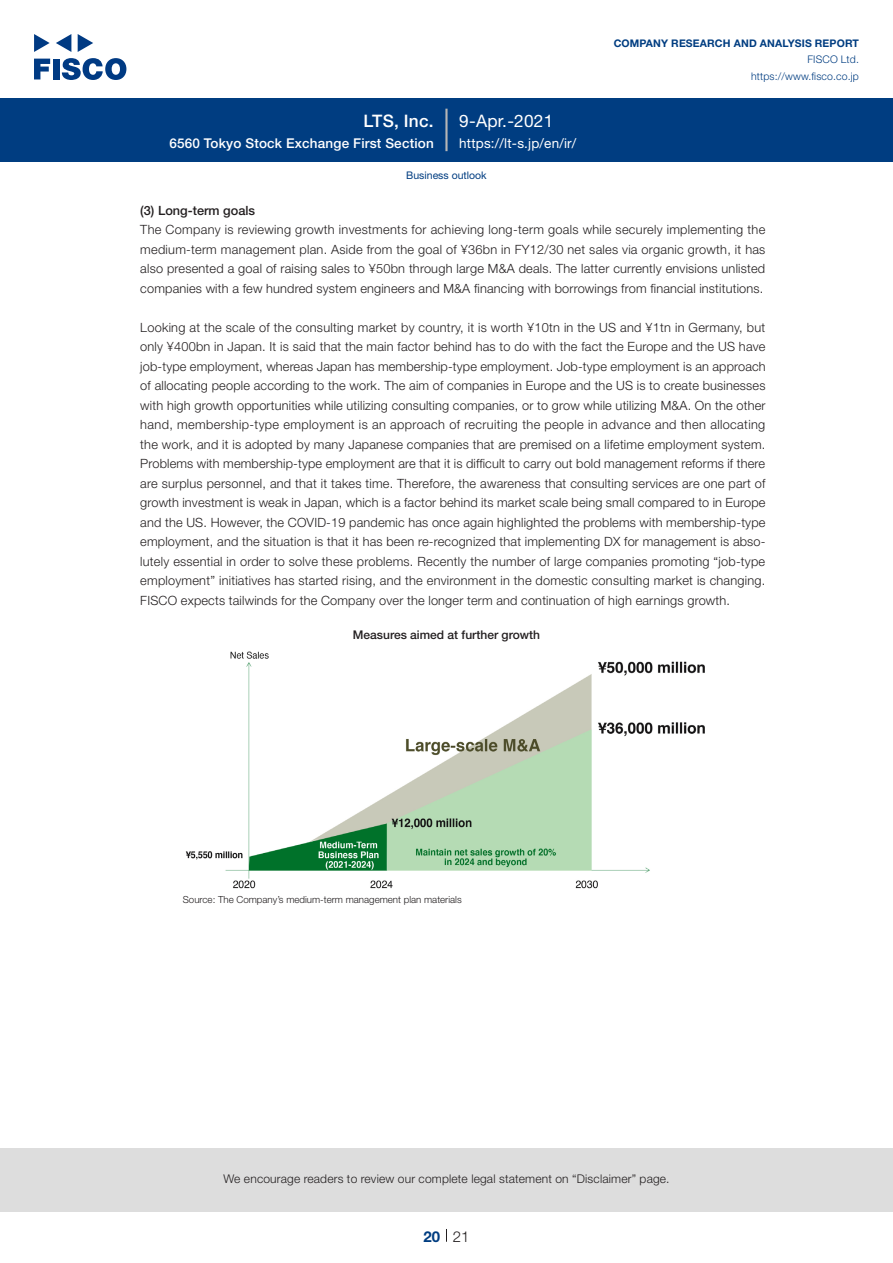
<style>
.page{position:relative;width:893px;height:1263px;background:#fff}
.page>*{position:absolute;margin:0;border:0;box-sizing:border-box;transform-origin:0 0}
.t1{font:17.25px "Helvetica Neue LT Std";letter-spacing:.015em;color:#fff}
.t2{font:500 17.25px "Helvetica Neue LT Std";letter-spacing:.015em;color:#fff}
.t3{font:300 15px "Helvetica Neue LT Std";color:#231f20}
.t4{font:700 15px "Helvetica Neue LT Std";color:#003d81}
.t5{font:500 13.5px "Helvetica Neue LT Std";letter-spacing:.015em;color:#fff}
.t6{font:13.5px "Helvetica Neue LT Std";color:#fff}
.t7{font:300 12.75px/19.5px "Helvetica Neue LT Std";letter-spacing:.015em;color:#231f20;text-align:justify}
.t8{font:500 12.75px "Helvetica Neue LT Std";color:#231f20}
.t9{font:300 12px "Helvetica Neue LT Std";letter-spacing:.015em;color:#231f20}
.t10{font:500 12px "Helvetica Neue LT Std";color:#231f20}
.t11{font:700 10.5px "Helvetica Neue LT Std";letter-spacing:.015em;color:#003d81}
.t12{font:300 10.5px/16.5px "Helvetica Neue LT Std";letter-spacing:.015em;color:#003d81;text-align:right}
.t13{font:10.5px "Helvetica Neue LT Std";color:#003d81}
.t14{font:300 9.75px "Helvetica Neue LT Std";color:#231f20}
</style>
<div class="page">
<div style="left:0;top:1148px;width:893px;height:64px;background:#ddd"></div>
<svg style="left:34px;top:59px;width:16px;height:20px"></svg>
<div style="left:53px;top:59px;width:6px;height:20px;background:#003a83"></div>
<svg style="left:62px;top:58px;width:64px;height:22px"></svg>
<svg style="left:34px;top:34px;width:16px;height:18px"></svg>
<svg style="left:78px;top:34px;width:15px;height:18px"></svg>
<svg style="left:56px;top:34px;width:15px;height:18px"></svg>
<div style="left:0;top:98px;width:893px;height:64px;background:#003d81"></div>
<hr style="left:445px;top:109px;width:3px;height:42px;background:#b5b5b6">
<svg style="left:446px;top:1229px;width:1px;height:13px"></svg>
<img style="left:185px;top:651px;width:520px;height:238px">
<h1 class="t2" style="left:364px;top:110px;width:72px">LTS, Inc.</h1>
<p class="t5" style="left:169px;top:135px;width:266px">6560 Tokyo Stock Exchange First Section</p>
<h1 class="t1" style="left:459px;top:110px;width:96px">9-Apr.-2021</h1>
<p class="t6" style="left:459px;top:135px;width:119px">h t t p s : / / j p.s-l t / e n /i r/</p>
<p class="t13" style="left:406px;top:169px;width:82px">Business outlook</p>
<p class="t11" style="left:614px;top:37px;width:247px">COMPANY RESEARCH AND ANALYSIS REPORT</p>
<p class="t12" style="left:751px;top:51px;width:109px">FISCO Ltd. https://www.fisco.co j p.</p>
<p class="t8" style="left:140px;top:203px;width:116px">3( ) Long-term goals</p>
<p class="t7" style="left:140px;top:220px;width:627px">The Company is reviewing growth investments for achieving long-term goals while securely implementing the medium-term management plan. Aside from the goal of ¥36bn in FY12/30 net sales via organic growth it, has also presented a goal of raising sales to ¥50bn through large M&amp;A deals. The latter currently envisions unlisted companies with a few hundred system engineers and M&amp;A financing with borrowings from financial institutions.</p>
<p class="t7" style="left:140px;top:317px;width:627px">Looking at the scale of the consulting market by country isit, worth ¥10tn in the US and ¥1tn in Germany, but only ¥400bn in Japan isIt. said that the main factor behind has to do with the fact the Europe and the US have job-type employment, whereas Japan has membership-type employment. Job-type employment is an approach of allocating people according to the work. The aim of companies in Europe and the US is to create businesses with high growth opportunities while utilizing consulting companies, or to grow while utilizing M&amp;A. On the other hand, membership-type employment is an approach of recruiting the people in advance and then allocating the work, and isit adopted by many Japanese companies that are premised on a lifetime employment system.<br>Problems with membership-type employment are that isit difficult to carry out bold management reforms if there are surplus personnel, and that it takes time. Therefore, the awareness that consulting services are one part of growth investment is weak in Japan, which is a factor behind its market scale being small compared to in Europe and the US. However, the COVID-19 pandemic has once again highlighted the problems with membership-type</p>
<p class="t7" style="left:140px;top:551px;width:626px">lutely essential in order to solve these problems. Recently the number of large companies promoting “job-type</p>
<p class="t7" style="left:140px;top:532px;width:627px">employment, and the situation is that it has been re-recognized that implementing DX for management is abso-</p>
<p class="t7" style="left:140px;top:571px;width:627px">employment” initiatives has started rising, and the environment in the domestic consulting market is changing.<br>FISCO expects tailwinds for the Company over the longer term and continuation of high earnings growth.</p>
<p class="t10" style="left:353px;top:628px;width:189px">Measures aimed at further growth</p>
<p class="t14" style="left:183px;top:893px;width:280px">Source: The Company s’ medium-term management plan materials</p>
<p class="t9" style="left:223px;top:1171px;width:448px">We encourage readers to review our complete legal statement on “Disclaimer” page.</p>
<p class="t4" style="left:423px;top:1227px;width:18px">20</p>
<p class="t3" style="left:453px;top:1227px;width:18px">21</p>
</div>
